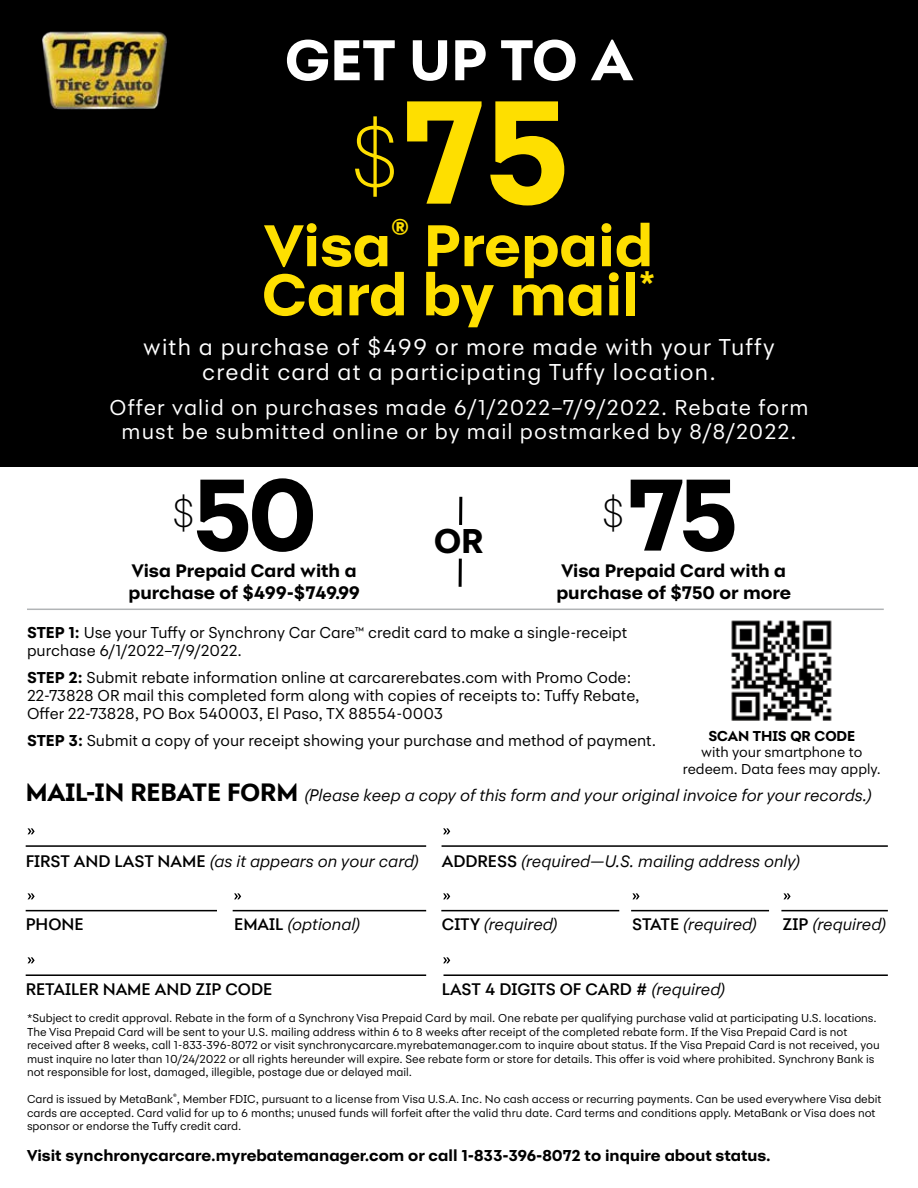
<style>
.page{position:relative;width:918px;height:1188px;background:#fff}
.page>*{position:absolute;margin:0;border:0;box-sizing:border-box;transform-origin:0 0}
.t1{font:700 153.6px "Synchrony Sans";color:#fedf00}
.t2{font:700 106.5px "Synchrony Sans";color:#000}
.t3{font:700 61.35px/49.2px "Synchrony Sans";color:#fedf00}
.t4{font:700 60px "Synchrony Sans";color:#fff}
.t5{font:100 42px "Synchrony Sans";color:#000}
.t6{font:700 36px "Synchrony Sans";color:#000}
.t7{font:24px/25.5px "Synchrony Sans";letter-spacing:.05em;color:#fff;text-align:center}
.t8{font:22.5px/24px "Synchrony Sans";letter-spacing:.05em;color:#fff;text-align:center}
.t9{font:700 18.9px/21.3px "Synchrony Sans";color:#000}
.t10{font:italic 17.4px "Synchrony Sans";color:#000}
.t11{font:500 17.4px "Synchrony Sans";color:#000}
.t12{font:16.5px/18px "Synchrony Sans";color:#000}
.t13{font:700 16.5px "Synchrony Sans";color:#000}
.t14{font:15px/16.5px "Synchrony Sans";color:#000;text-align:center}
.t15{font:700 15px "Synchrony Sans";color:#000}
.t16{font:12px/13.5px "Synchrony Sans";color:#000}
.s1{font-weight:100;font-size:90.6px}
.s2{font-weight:700}
.s3{font-weight:700;font-style:normal;font-size:26.1px}
.s4{font-weight:500;font-style:normal}
.s5{font-weight:400;font-style:italic}
</style>
<div class="page">
<div style="left:0;top:0;width:918px;height:466px;background:#000"></div>
<hr style="left:459px;top:497px;width:3px;height:28px;background:#000">
<hr style="left:459px;top:559px;width:3px;height:28px;background:#000">
<hr style="left:442px;top:845px;width:446px;height:2px;background:#000">
<hr style="left:631px;top:910px;width:138px;height:1px;background:#000">
<hr style="left:441px;top:910px;width:178px;height:1px;background:#000">
<hr style="left:781px;top:910px;width:107px;height:1px;background:#000">
<hr style="left:233px;top:910px;width:193px;height:1px;background:#000">
<hr style="left:26px;top:910px;width:191px;height:1px;background:#000">
<hr style="left:444px;top:974px;width:444px;height:2px;background:#000">
<hr style="left:26px;top:845px;width:400px;height:2px;background:#000">
<hr style="left:26px;top:974px;width:400px;height:2px;background:#000">
<svg style="left:28px;top:828px;width:7px;height:6px"></svg>
<svg style="left:28px;top:893px;width:7px;height:6px"></svg>
<svg style="left:234px;top:893px;width:7px;height:6px"></svg>
<svg style="left:28px;top:957px;width:7px;height:6px"></svg>
<svg style="left:443px;top:828px;width:7px;height:6px"></svg>
<svg style="left:443px;top:893px;width:7px;height:6px"></svg>
<svg style="left:632px;top:893px;width:8px;height:6px"></svg>
<svg style="left:784px;top:893px;width:7px;height:6px"></svg>
<svg style="left:443px;top:957px;width:7px;height:6px"></svg>
<hr style="left:27px;top:609px;width:857px;height:1px;background:#b1b4b6">
<img style="left:42px;top:31px;width:125px;height:79px">
<img style="left:731px;top:620px;width:101px;height:101px">
<h3 class="t4" style="left:285px;top:24px;width:349px">GET UP TO A</h3>
<h1 class="t1" style="left:347px;top:61px;width:225px"><span class="s1">$</span>75</h1>
<h3 class="t3" style="left:262px;top:219px;width:395px">Visa<sup>®</sup> Prepaid<br>Card by mail<sup>*</sup></h3>
<h3 class="t7" style="left:143px;top:333px;width:633px">with a purchase of $499 or more made with your Tuffy credit card at a participating Tuffy location.</h3>
<h3 class="t8" style="left:110px;top:395px;width:700px">Offer valid on purchases made 6/1/2022–7/9/2022. Rebate form must be submitted online or by mail postmarked by 8/8/2022.</h3>
<h2 class="t2" style="left:191px;top:451px;width:128px">50</h2>
<h3 class="t5" style="left:171px;top:489px;width:27px">$</h3>
<h3 class="t6" style="left:434px;top:520px;width:51px">OR</h3>
<h3 class="t5" style="left:601px;top:489px;width:27px">$</h3>
<h2 class="t2" style="left:627px;top:451px;width:113px">75</h2>
<h3 class="t9" style="left:129px;top:560px;width:233px">Visa Prepaid Card with a purchase of $499-$749.99</h3>
<h3 class="t9" style="left:556px;top:560px;width:236px">Visa Prepaid Card with a purchase of $750 or more</h3>
<h3 class="t12" style="left:27px;top:623px;width:602px"><span class="s2">STEP 1:</span> Use your Tuffy or Synchrony Car Care™ credit card to make a single-receipt purchase 6/1/2022–7/9/2022.</h3>
<h3 class="t12" style="left:27px;top:668px;width:614px"><span class="s2">STEP 2:</span> Submit rebate information online at carcarerebates.com with Promo Code:<br>22-73828 OR mail this completed form along with copies of receipts to: Tuffy Rebate,<br>Offer 22-73828, PO Box 540003, El Paso, TX 88554-0003</h3>
<h3 class="t12" style="left:27px;top:731px;width:631px"><span class="s2">STEP 3:</span> Submit a copy of your receipt showing your purchase and method of payment.</h3>
<p class="t16" style="left:282px;top:665px;width:5px">.</p>
<p class="t15" style="left:708px;top:727px;width:148px">SCAN THIS QR CODE</p>
<p class="t14" style="left:683px;top:744px;width:199px">with your smartphone to redeem. Data fees may apply.</p>
<h3 class="t10" style="left:26px;top:786px;width:848px"><span class="s3">MAIL-IN REBATE FORM</span> (Please keep a copy of this form and your original invoice for your records.)</h3>
<h3 class="t10" style="left:26px;top:851px;width:395px"><span class="s4">FIRST AND LAST NAME</span> (as it appears on your card)</h3>
<h3 class="t11" style="left:26px;top:914px;width:59px">PHONE</h3>
<h3 class="t10" style="left:234px;top:915px;width:128px"><span class="s4">EMAIL</span> (optional)</h3>
<h3 class="t10" style="left:442px;top:851px;width:360px"><span class="s4">ADDRESS</span> (required—U.S. mailing address only)</h3>
<h3 class="t10" style="left:442px;top:915px;width:118px"><span class="s4">CITY</span> (required)</h3>
<h3 class="t10" style="left:632px;top:915px;width:127px"><span class="s4">STATE</span> (required)</h3>
<h3 class="t10" style="left:783px;top:915px;width:105px"><span class="s4">ZIP</span> (required)</h3>
<h3 class="t11" style="left:442px;top:980px;width:285px">LAST 4 DIGITS OF CARD # <span class="s5">(required)</span></h3>
<p class="t16" style="left:27px;top:1011px;width:854px">*Subject to credit approval. Rebate in the form of a Synchrony Visa Prepaid Card by mail. One rebate per qualifying purchase valid at participating U.S. locations.<br>The Visa Prepaid Card will be sent to your U.S. mailing address within 6 to 8 weeks after receipt of the completed rebate form. If the Visa Prepaid Card is not received after 8 weeks, call 1-833-396-8072 or visit synchronycarcare.myrebatemanager.com to inquire about status. If the Visa Prepaid Card is not received, you must inquire no later than 10/24/2022 or all rights hereunder will expire. See rebate form or store for details. This offer is void where prohibited. Synchrony Bank is not responsible for lost, damaged, illegible, postage due or delayed mail.</p>
<p class="t16" style="left:27px;top:1092px;width:856px">Card is issued by MetaBank<sup>®</sup>, Member FDIC, pursuant to a license from Visa U.S.A. Inc. No cash access or recurring payments. Can be used everywhere Visa debit cards are accepted. Card valid for up to 6 months; unused funds will forfeit after the valid thru date. Card terms and conditions apply. MetaBank or Visa does not sponsor or endorse the Tuffy credit card.</p>
<h3 class="t13" style="left:27px;top:1146px;width:745px">Visit synchronycarcare.myrebatemanager.com or call 1-833-396-8072 to inquire about status.</h3>
<h3 class="t11" style="left:26px;top:980px;width:248px">RETAILER NAME AND ZIP CODE</h3>
</div>
